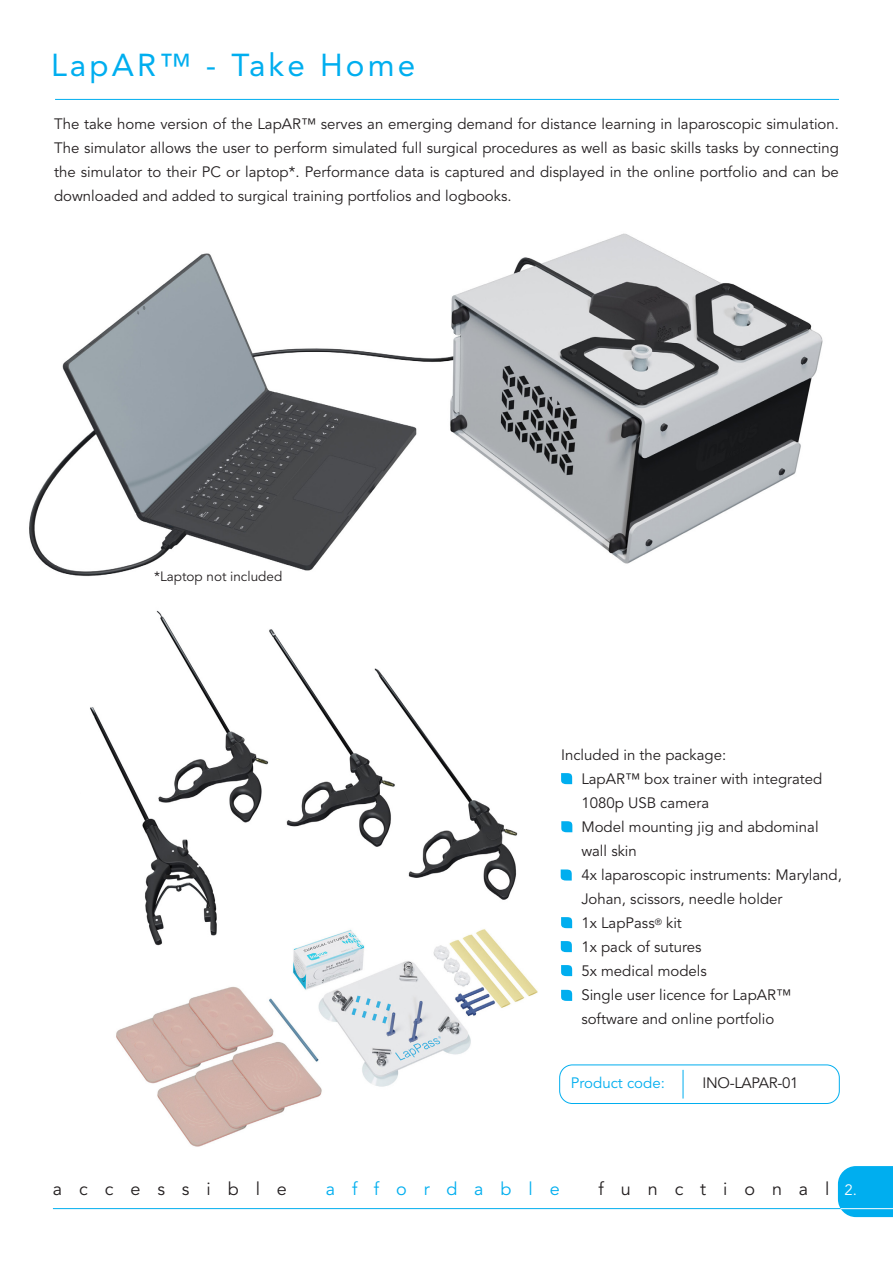
<style>
.page{position:relative;width:893px;height:1263px;background:#fff}
.page>*{position:absolute;margin:0;border:0;box-sizing:border-box;transform-origin:0 0}
.t1{font:31.5px "Avenir LT Std";letter-spacing:.1em;color:#00aeef}
.t2{font:18px "Avenir LT Std";letter-spacing:.94em;color:#231f20}
.t3{font:18px "Avenir LT Std";letter-spacing:.94em;color:#00aeef}
.t4{font:15px/24px "Avenir LT Std";color:#231f20;text-align:justify}
.t5{font:15px "Avenir LT Std";color:#00aeef}
.t6{font:15px "Avenir LT Std";letter-spacing:-.02em;color:#231f20}
.t7{font:15px "Avenir LT Std";color:#fff}
.t8{font:13.5px "Avenir LT Std";color:#231f20}
</style>
<div class="page">
<img style="left:29px;top:233px;width:794px;height:344px">
<div style="left:559px;top:1064px;width:281px;height:40px;border:1px solid #00aeef;border-radius:13px"></div>
<hr style="left:55px;top:99px;width:784px;height:1px;background:#00aeef">
<svg style="left:561px;top:773px;width:11px;height:11px"></svg>
<svg style="left:561px;top:821px;width:11px;height:11px"></svg>
<svg style="left:561px;top:869px;width:11px;height:11px"></svg>
<svg style="left:561px;top:917px;width:11px;height:11px"></svg>
<svg style="left:561px;top:941px;width:11px;height:11px"></svg>
<svg style="left:561px;top:965px;width:11px;height:11px"></svg>
<svg style="left:683px;top:1070px;width:1px;height:28px"></svg>
<img style="left:90px;top:610px;width:428px;height:311px">
<div style="left:70px;top:794px;width:51px;height:98px;background:#fff"></div>
<img style="left:116px;top:921px;width:422px;height:226px">
<svg style="left:561px;top:990px;width:11px;height:11px"></svg>
<hr style="left:53px;top:1208px;width:837px;height:1px;background:#00aeef">
<svg style="left:838px;top:1166px;width:55px;height:51px;background:#0db2ef"></svg>
<hr style="left:840px;top:1208px;width:53px;height:1px;background:#fff">
<p class="t1" style="left:51px;top:47px;width:366px">LapAR™ - Take Home</p>
<p class="t4" style="left:54px;top:113px;width:786px">The take home version of the LapAR™ serves an emerging demand for distance learning in laparoscopic simulation.<br>The simulator allows the user to perform simulated full surgical procedures as well as basic skills tasks by connecting the simulator to their PC or laptop*. Performance data is captured and displayed in the online portfolio and can be downloaded and added to surgical training portfolios and logbooks.</p>
<p class="t8" style="left:154px;top:569px;width:130px">*Laptop not included</p>
<p class="t4" style="left:561px;top:743px;width:167px">Included in the package:</p>
<p class="t4" style="left:581px;top:767px;width:262px;text-align:left">LapAR™ box trainer with integrated<br>1080p USB camera<br>Model mounting jig and abdominal wall skin<br>4x laparoscopic instruments: Maryland,<br>Johan, scissors, needle holder<br>1x LapPass<sup>®</sup> kit<br>1x pack of sutures<br>5x medical models<br>Single user licence for LapAR™ software and online portfolio</p>
<p class="t5" style="left:571px;top:1074px;width:95px">Product code:</p>
<p class="t6" style="left:702px;top:1074px;width:97px">INO-LAPAR-01</p>
<p class="t2" style="left:53px;top:1178px;width:235px">accessible</p>
<p class="t3" style="left:326px;top:1178px;width:235px">affordable</p>
<p class="t2" style="left:599px;top:1178px;width:232px">functional</p>
<p class="t7" style="left:845px;top:1182px;width:14px">2.</p>
</div>
